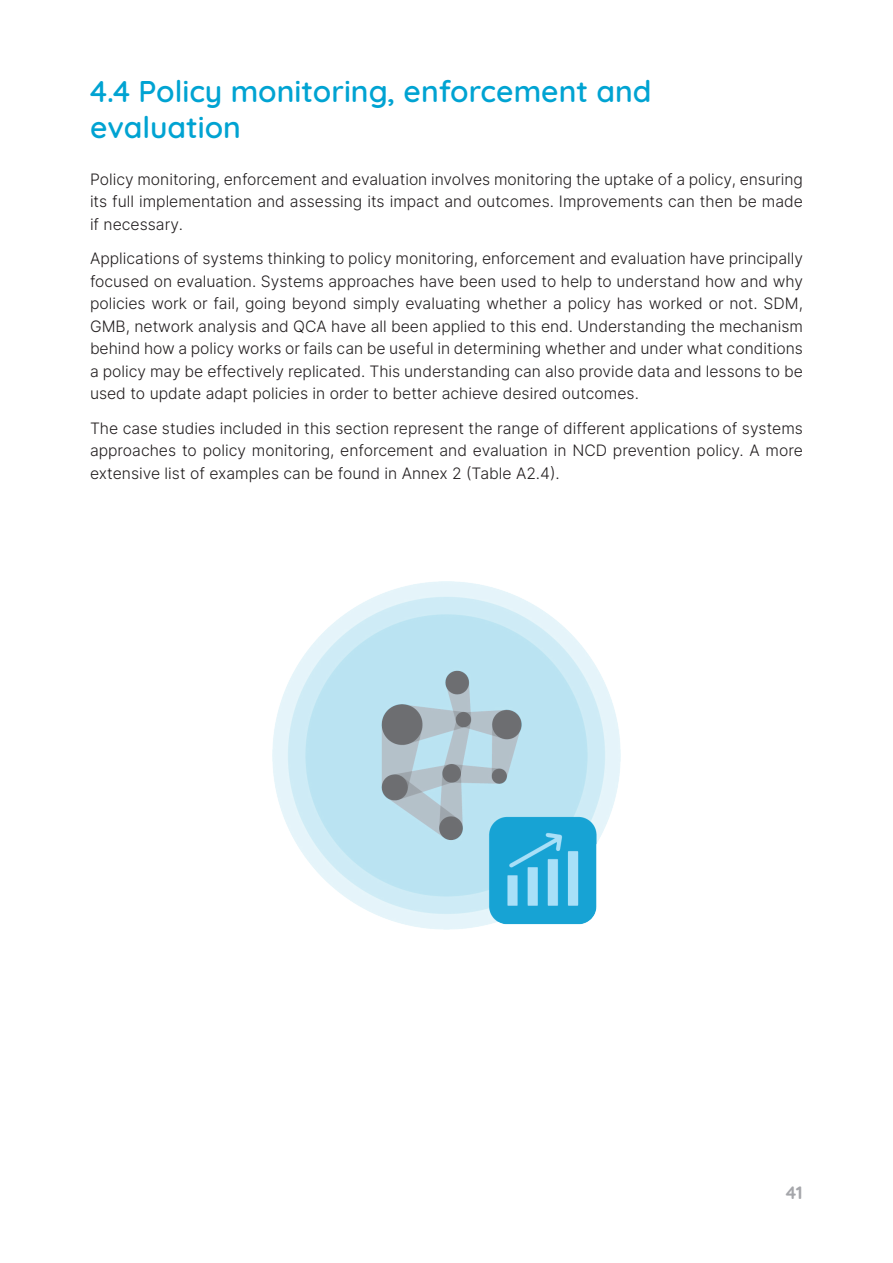
<style>
.page{position:relative;width:893px;height:1263px;background:#fff}
.page>*{position:absolute;margin:0;border:0;box-sizing:border-box;transform-origin:0 0}
.t1{font:300 30px/36px "Quicksand";color:#00a3d2}
.t2{font:300 18px "Quicksand";color:#a5a6aa}
.t3{font:15.75px/22.5px "Inter";color:#231f20;text-align:justify}
</style>
<div class="page">
<img style="left:273px;top:581px;width:347px;height:348px">
<p class="t1" style="left:90px;top:70px;width:563px">4.4 Policy monitoring, enforcement and evaluation</p>
<p class="t3" style="left:90px;top:167px;width:714px">Policy monitoring, enforcement and evaluation involves monitoring the uptake of a policy, ensuring its full implementation and assessing its impact and outcomes. Improvements can then be made if necessary.</p>
<p class="t3" style="left:90px;top:247px;width:714px">Applications of systems thinking to policy monitoring, enforcement and evaluation have principally focused on evaluation. Systems approaches have been used to help to understand how and why policies work or fail, going beyond simply evaluating whether a policy has worked or not. SDM, GMB, network analysis and QCA have all been applied to this end. Understanding the mechanism behind how a policy works or fails can be useful in determining whether and under what conditions a policy may be effectively replicated. This understanding can also provide data and lessons to be used to update adapt policies in order to better achieve desired outcomes.</p>
<p class="t3" style="left:90px;top:416px;width:714px">The case studies included in this section represent the range of different applications of systems approaches to policy monitoring, enforcement and evaluation in NCD prevention policy. A more extensive list of examples can be found in Annex 2 (Table A2.4).</p>
<p class="t2" style="left:786px;top:1178px;width:19px">41</p>
</div>
